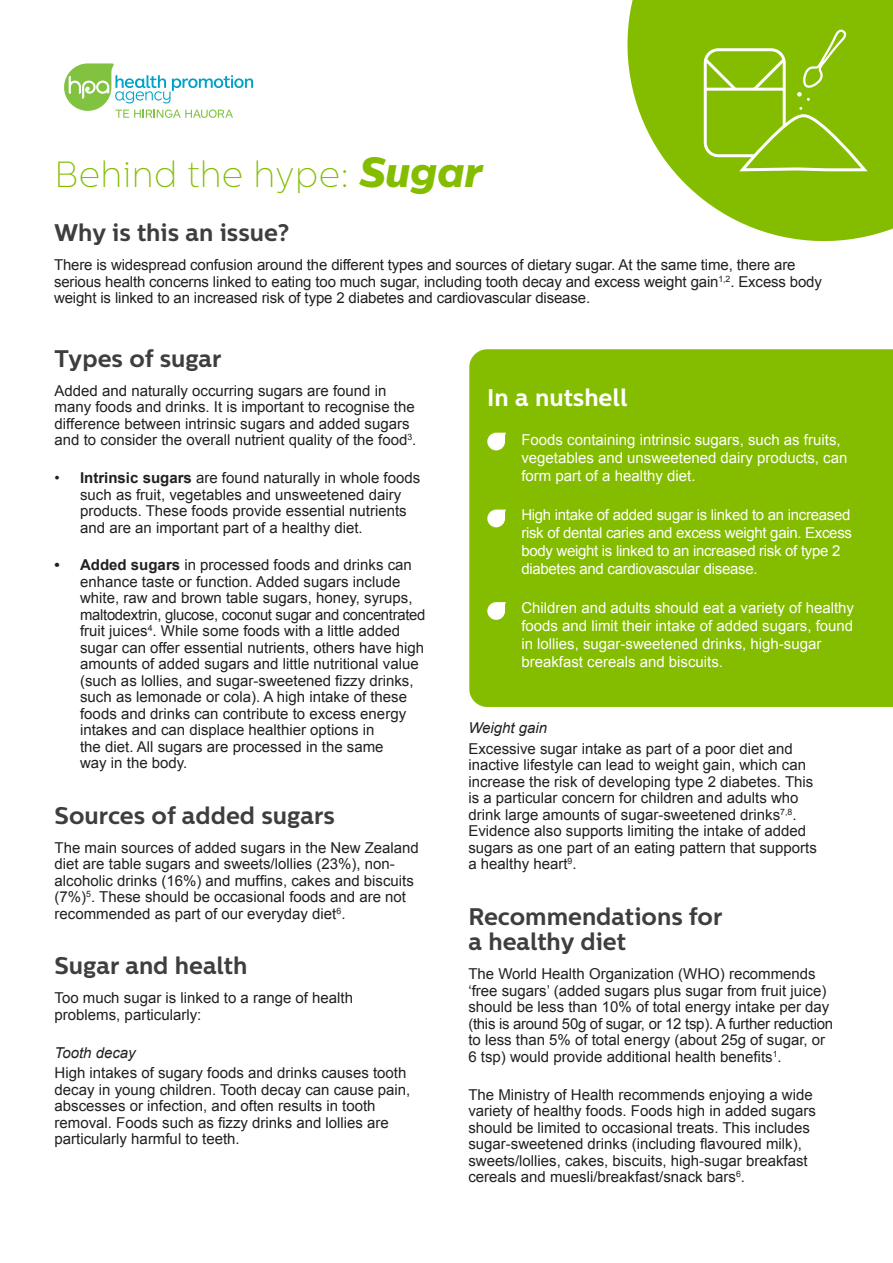
<style>
.page{position:relative;width:893px;height:1263px;background:#fff}
.page>*{position:absolute;margin:0;border:0;box-sizing:border-box;transform-origin:0 0}
.t1{font:100 36.3px "Centrale Sans";letter-spacing:.01em;color:#84bd00}
.Heading_3{font:700 24px/25.5px "Centrale Sans";color:#3e3e3f}
.Heading_3-2{font:700 24px "Centrale Sans";color:#fff}
.Body_Text{font:15px/16.5px "Arial";color:#231f20}
.Body_Text-2{font:15px/18px "Arial";color:#fff}
.Body_Text-3{font:15px/18px "Arial";letter-spacing:-.02em;color:#fff}
.Sub_Heading{font:italic 15px "Arial";color:#231f20}
.s1{font-weight:800;font-style:italic;font-size:42px}
.s2{font-weight:700}
</style>
<div class="page">
<div style="left:469px;top:349px;width:424px;height:358px;background:#84bd00"></div>
<svg style="left:627px;top:0;width:266px;height:242px"></svg>
<svg style="left:64px;top:63px;width:189px;height:55px"></svg>
<svg style="left:487px;top:433px;width:19px;height:17px"></svg>
<svg style="left:487px;top:510px;width:19px;height:17px"></svg>
<svg style="left:487px;top:602px;width:19px;height:18px"></svg>
<svg style="left:704px;top:30px;width:163px;height:141px;background:#91c41b"></svg>
<p class="t1" style="left:55px;top:155px;width:430px">Behind the hype: <span class="s1">Sugar</span></p>
<p class="Heading_3" style="left:54px;top:220px;width:237px">Why is this an issue?</p>
<p class="Body_Text" style="left:54px;top:257px;width:769px">There is widespread confusion around the different types and sources of dietary sugar. At the same time, there are serious health concerns linked to eating too much sugar, including tooth decay and excess weight gain<sup>1,2</sup>. Excess body weight is linked to an increased risk of type 2 diabetes and cardiovascular disease.</p>
<p class="Heading_3" style="left:55px;top:346px;width:169px">Types of sugar</p>
<p class="Body_Text" style="left:55px;top:382px;width:363px">Added and naturally occurring sugars are found in many foods and drinks. It is important to recognise the difference between intrinsic sugars and added sugars and to consider the overall nutrient quality of the food<sup>3</sup>.</p>
<p class="Body_Text" style="left:80px;top:470px;width:342px;text-indent:-26px">• <span class="s2">Intrinsic sugars</span> are found naturally in whole foods such as fruit, vegetables and unsweetened dairy products. These foods provide essential nutrients and are an important part of a healthy diet.</p>
<p class="Body_Text" style="left:80px;top:557px;width:347px;text-indent:-26px"><span class="s2">• Added sugars</span> in processed foods and drinks can enhance taste or function. Added sugars include white, raw and brown table sugars, honey, syrups, maltodextrin, glucose, coconut sugar and concentrated fruit juices<sup>4</sup>. While some foods with a little added sugar can offer essential nutrients, others have high amounts of added sugars and little nutritional value (such as lollies, and sugar-sweetened fizzy drinks, such as lemonade or cola). A high intake of these foods and drinks can contribute to excess energy intakes and can displace healthier options in<br>the diet. All sugars are processed in the same<br>way in the body.</p>
<p class="Heading_3" style="left:55px;top:803px;width:282px">Sources of added sugars</p>
<p class="Body_Text" style="left:55px;top:839px;width:366px">The main sources of added sugars in the New Zealand diet are table sugars and sweets/lollies (23%), non&shy;alcoholic drinks (16%) and muffins, cakes and biscuits (7%)<sup>5</sup>. These should be occasional foods and are not recommended as part of our everyday diet<sup>6</sup>.</p>
<p class="Heading_3" style="left:55px;top:953px;width:194px">Sugar and health</p>
<p class="Body_Text" style="left:55px;top:990px;width:300px">Too much sugar is linked to a range of health problems, particularly:</p>
<p class="Sub_Heading" style="left:55px;top:1043px;width:83px">Tooth decay</p>
<p class="Body_Text" style="left:55px;top:1065px;width:357px">High intakes of sugary foods and drinks causes tooth decay in young children. Tooth decay can cause pain, abscesses or infection, and often results in tooth removal. Foods such as fizzy drinks and lollies are particularly harmful to teeth.</p>
<p class="Heading_3-2" style="left:487px;top:383px;width:142px">In a nutshell</p>
<p class="Body_Text-2" style="left:521px;top:431px;width:328px">Foods containing intrinsic sugars, such as fruits, vegetables and unsweetened dairy products, can form part of a healthy diet.</p>
<p class="Body_Text-3" style="left:521px;top:506px;width:332px">High intake of added sugar is linked to an increased risk of dental caries and excess weight gain. Excess body weight is linked to an increased risk of type 2 diabetes and cardiovascular disease.</p>
<p class="Body_Text-2" style="left:521px;top:599px;width:334px">Children and adults should eat a variety of healthy foods and limit their intake of added sugars, found in lollies, sugar-sweetened drinks, high-sugar breakfast cereals and biscuits.</p>
<p class="Sub_Heading" style="left:468px;top:718px;width:80px">Weight gain</p>
<p class="Body_Text" style="left:468px;top:740px;width:350px">Excessive sugar intake as part of a poor diet and inactive lifestyle can lead to weight gain, which can increase the risk of developing type 2 diabetes. This is a particular concern for children and adults who drink large amounts of sugar-sweetened drinks<sup>7,8</sup>.<br>Evidence also supports limiting the intake of added sugars as one part of an eating pattern that supports a healthy heart<sup>9</sup>.</p>
<p class="Heading_3" style="left:468px;top:904px;width:256px">Recommendations for a healthy diet</p>
<p class="Body_Text" style="left:468px;top:966px;width:366px">The World Health Organization (WHO) recommends ‘free sugars’ (added sugars plus sugar from fruit juice) should be less than 10% of total energy intake per day (this is around 50g of sugar, or 12 tsp). A further reduction to less than 5% of total energy (about 25g of sugar, or 6 tsp) would provide additional health benefits<sup>1</sup>.</p>
<p class="Body_Text" style="left:468px;top:1086px;width:349px">The Ministry of Health recommends enjoying a wide variety of healthy foods. Foods high in added sugars should be limited to occasional treats. This includes sugar-sweetened drinks (including flavoured milk), sweets/lollies, cakes, biscuits, high-sugar breakfast cereals and muesli/breakfast/snack bars<sup>6</sup>.</p>
</div>
